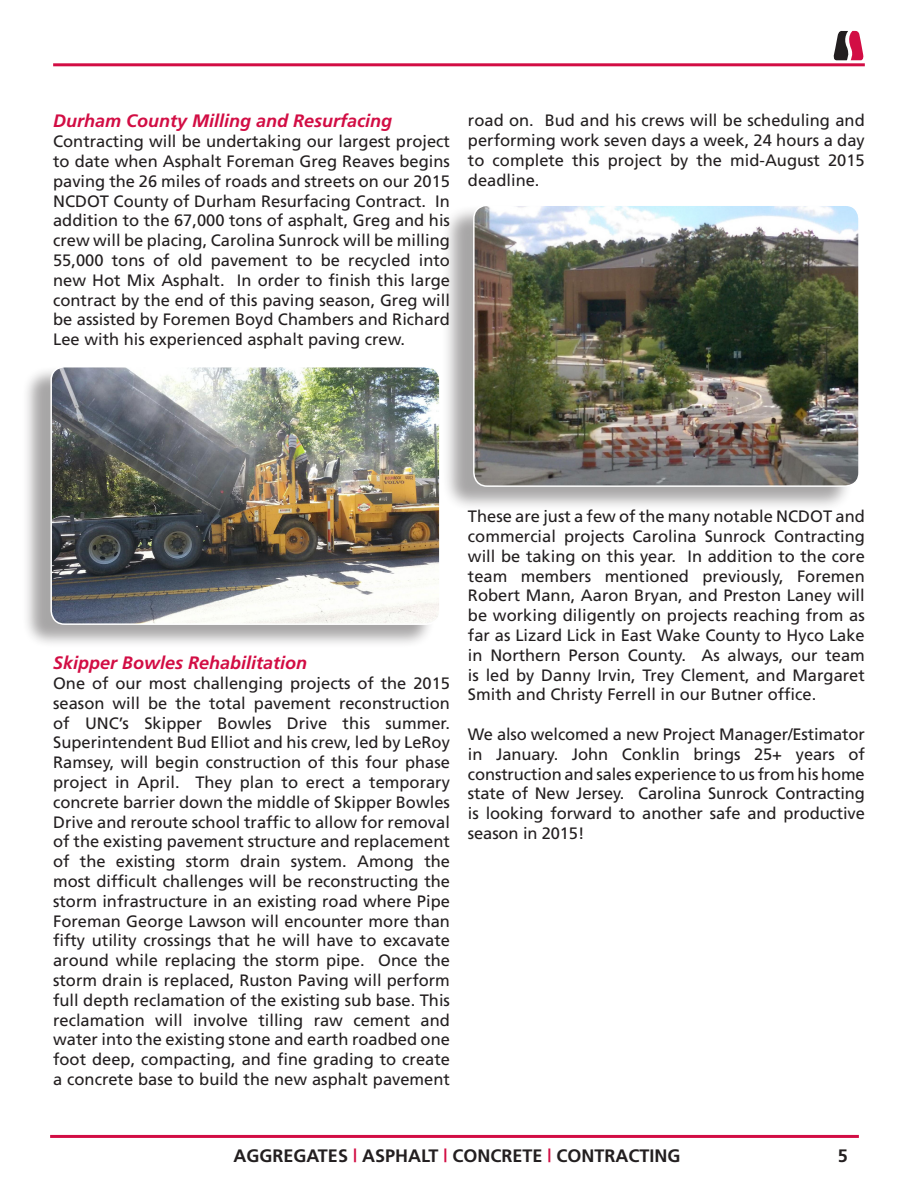
<style>
.page{position:relative;width:918px;height:1188px;background:#fff}
.page>*{position:absolute;margin:0;border:0;box-sizing:border-box;transform-origin:0 0}
.t1{font:italic 700 18px "Frutiger";color:#d20d44}
.t2{font:700 18px "Frutiger";color:#231f20}
.t3{font:16.5px/19.8px "Frutiger";color:#231f20;text-align:justify}
.s1{color:#d20d44}
</style>
<div class="page">
<hr style="left:53px;top:63px;width:812px;height:3px;background:#d20d44">
<svg style="left:834px;top:31px;width:29px;height:29px"></svg>
<hr style="left:50px;top:1135px;width:809px;height:3px;background:#d20d44">
<div style="left:442px;top:205px;width:412px;height:307px;background:#231f20;opacity:.4"></div>
<img style="left:474px;top:205px;width:383px;height:281px">
<div style="left:473px;top:204px;width:387px;height:283px;border:2px solid #fff;border-radius:14px"></div>
<div style="left:21px;top:366px;width:414px;height:282px;background:#231f20;opacity:.4"></div>
<img style="left:51px;top:367px;width:387px;height:257px">
<div style="left:50px;top:366px;width:391px;height:259px;border:2px solid #fff;border-radius:14px"></div>
<p class="t1" style="left:53px;top:111px;width:341px">Durham County Milling and Resurfacing</p>
<p class="t3" style="left:53px;top:131px;width:398px">Contracting will be undertaking our largest project to date when Asphalt Foreman Greg Reaves begins paving the 26 miles of roads and streets on our 2015<br>NCDOT County of Durham Resurfacing Contract. In addition to the 67,000 tons of asphalt, Greg and his crew will be placing, Carolina Sunrock will be milling 55,000 tons of old pavement to be recycled into new Hot Mix Asphalt. In order to finish this large contract by the end of this paving season, Greg will be assisted by Foremen Boyd Chambers and Richard Lee with his experienced asphalt paving crew.</p>
<p class="t3" style="left:468px;top:110px;width:398px">road on. Bud and his crews will be scheduling and performing work seven days a week, 24 hours a day to complete this project by the mid-August 2015 deadline.</p>
<p class="t1" style="left:53px;top:652px;width:256px">Skipper Bowles Rehabilitation</p>
<p class="t3" style="left:53px;top:673px;width:398px">One of our most challenging projects of the 2015 season will be the total pavement reconstruction of UNC’s Skipper Bowles Drive this summer.<br>Superintendent Bud Elliot and his crew, led by LeRoy Ramsey, will begin construction of this four phase project in April. They plan to erect a temporary concrete barrier down the middle of Skipper Bowles Drive and reroute school traffic to allow for removal of the existing pavement structure and replacement of the existing storm drain system. Among the most difficult challenges will be reconstructing the storm infrastructure in an existing road where Pipe Foreman George Lawson will encounter more than fifty utility crossings that he will have to excavate around while replacing the storm pipe. Once the storm drain is replaced, Ruston Paving will perform full depth reclamation of the existing sub base. This reclamation will involve tilling raw cement and water into the existing stone and earth roadbed one foot deep, compacting, and fine grading to create a concrete base to build the new asphalt pavement</p>
<p class="t3" style="left:468px;top:506px;width:398px">These are just a few of the many notable NCDOT and commercial projects Carolina Sunrock Contracting will be taking on this year. In addition to the core team members mentioned previously, Foremen Robert Mann, Aaron Bryan, and Preston Laney will be working diligently on projects reaching from as far as Lizard Lick in East Wake County to Hyco Lake in Northern Person County. As always, our team is led by Danny Irvin, Trey Clement, and Margaret Smith and Christy Ferrell in our Butner office.</p>
<p class="t3" style="left:468px;top:724px;width:398px">We also welcomed a new Project Manager/Estimator in January. John Conklin brings 25+ years of construction and sales experience to us from his home state of New Jersey. Carolina Sunrock Contracting is looking forward to another safe and productive season in 2015!</p>
<p class="t2" style="left:233px;top:1146px;width:448px">AGGREGATES <span class="s1">|</span> ASPHALT <span class="s1">|</span> CONCRETE <span class="s1">|</span> CONTRACTING</p>
<p class="t2" style="left:838px;top:1145px;width:12px">5</p>
</div>
